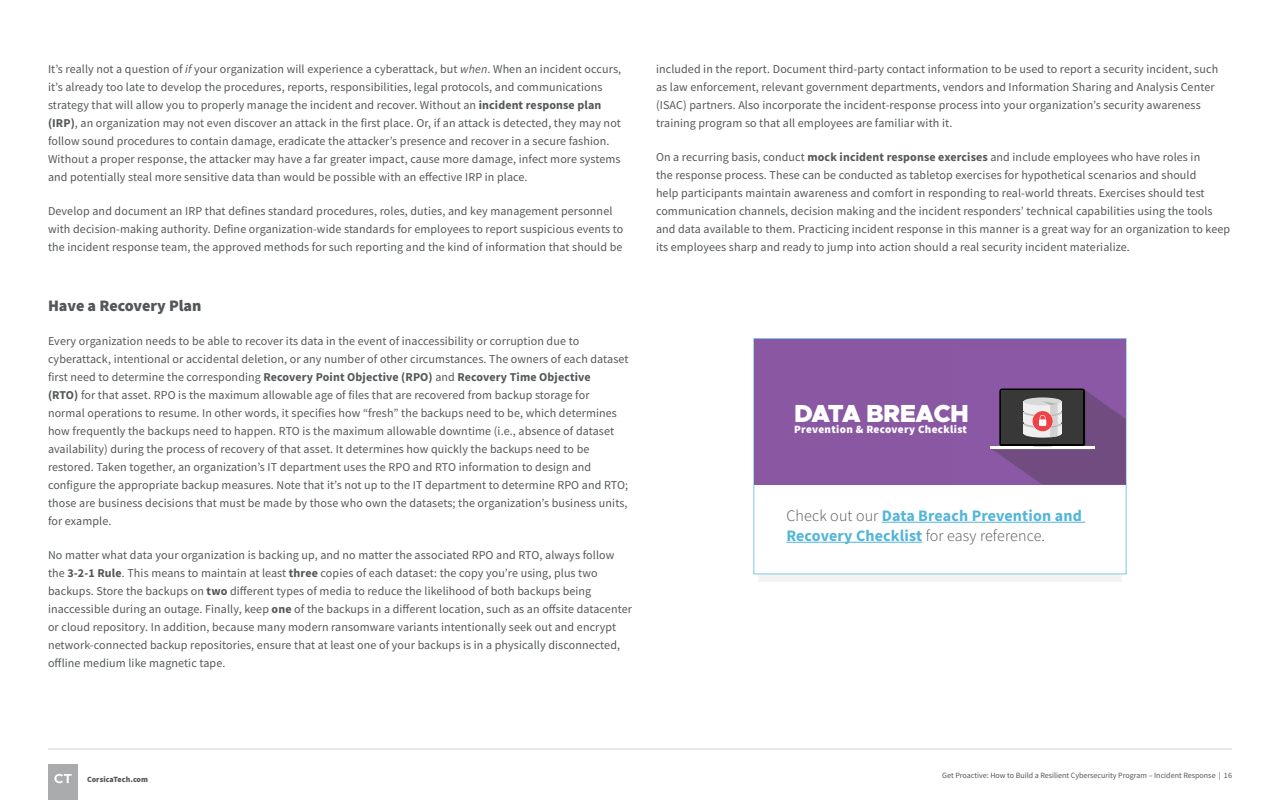
<style>
.page{position:relative;width:1280px;height:800px;background:#fff}
.page>*{position:absolute;margin:0;border:0;box-sizing:border-box;transform-origin:0 0}
.t1{font:900 24.8px "Metropolis";letter-spacing:-.025em;color:#fff}
.t2{font:700 16px/20px "Source Sans Pro";letter-spacing:.01em;color:#52b5d9}
.t3{font:900 16px "Source Sans Pro";color:#545759}
.t4{font:12px/18px "Source Sans Pro";letter-spacing:.01em;color:#545759}
.t5{font:900 11.2px "Source Sans Pro";letter-spacing:.03em;color:#fff}
.t6{font:8px "Source Sans Pro";color:#545759}
.t7{font:900 8px "Source Sans Pro";letter-spacing:.01em;color:#545759}
.s1{font-style:italic}
.s2{font-weight:700}
.s3{font-weight:300;color:#545759}
</style>
<div class="page">
<div style="left:48px;top:764px;width:30px;height:36px;background:#aaabac"></div>
<svg style="left:54px;top:774px;width:18px;height:9px"></svg>
<hr style="left:48px;top:749px;width:1184px;height:1px;background:#d4d5d5">
<div style="left:758px;top:449px;width:364px;height:133px;background:#000;opacity:.05"></div>
<div style="left:754px;top:338px;width:372px;height:236px;background:#fff"></div>
<hr style="left:882px;top:522px;width:203px;height:1px;background:#52b5d9">
<hr style="left:786px;top:542px;width:136px;height:1px;background:#52b5d9">
<div style="left:754px;top:339px;width:372px;height:145px;background:#8a58a3"></div>
<svg style="left:990px;top:389px;width:136px;height:95px"></svg>
<p class="t4" style="left:48px;top:60px;width:575px">It’s really not a question of <span class="s1">if</span> your organization will experience a cyberattack, but <span class="s1">when</span>. When an incident occurs, it’s already too late to develop the procedures, reports, responsibilities, legal protocols, and communications strategy that will allow you to properly manage the incident and recover. Without an <span class="s2">incident response plan (IRP)</span>, an organization may not even discover an attack in the first place. Or, if an attack is detected, they may not follow sound procedures to contain damage, eradicate the attacker’s presence and recover in a secure fashion.<br>Without a proper response, the attacker may have a far greater impact, cause more damage, infect more systems and potentially steal more sensitive data than would be possible with an effective IRP in place.</p>
<p class="t4" style="left:48px;top:202px;width:577px">Develop and document an IRP that defines standard procedures, roles, duties, and key management personnel with decision-making authority. Define organization-wide standards for employees to report suspicious events to the incident response team, the approved methods for such reporting and the kind of information that should be</p>
<h2 class="t3" style="left:48px;top:295px;width:155px">Have a Recovery Plan</h2>
<p class="t4" style="left:48px;top:332px;width:582px">Every organization needs to be able to recover its data in the event of inaccessibility or corruption due to cyberattack, intentional or accidental deletion, or any number of other circumstances. The owners of each dataset first need to determine the corresponding <span class="s2">Recovery Point Objective (RPO)</span> and <span class="s2">Recovery Time Objective<br>(RTO)</span> for that asset. RPO is the maximum allowable age of files that are recovered from backup storage for normal operations to resume. In other words, it specifies how “fresh” the backups need to be, which determines how frequently the backups need to happen. RTO is the maximum allowable downtime (i.e., absence of dataset availability) during the process of recovery of that asset. It determines how quickly the backups need to be restored. Taken together, an organization’s IT department uses the RPO and RTO information to design and configure the appropriate backup measures. Note that it’s not up to the IT department to determine RPO and RTO; those are business decisions that must be made by those who own the datasets; the organization’s business units, for example.</p>
<p class="t4" style="left:48px;top:546px;width:585px">No matter what data your organization is backing up, and no matter the associated RPO and RTO, always follow the <span class="s2">3-2-1 Rule</span>. This means to maintain at least <span class="s2">three</span> copies of each dataset: the copy you’re using, plus two backups. Store the backups on <span class="s2">two</span> different types of media to reduce the likelihood of both backups being inaccessible during an outage. Finally, keep <span class="s2">one</span> of the backups in a different location, such as an offsite datacenter or cloud repository. In addition, because many modern ransomware variants intentionally seek out and encrypt network-connected backup repositories, ensure that at least one of your backups is in a physically disconnected, offline medium like magnetic tape.</p>
<p class="t4" style="left:656px;top:60px;width:564px">included in the report. Document third-party contact information to be used to report a security incident, such as law enforcement, relevant government departments, vendors and Information Sharing and Analysis Center (ISAC) partners. Also incorporate the incident-response process into your organization’s security awareness training program so that all employees are familiar with it.</p>
<p class="t4" style="left:656px;top:148px;width:576px">On a recurring basis, conduct <span class="s2">mock incident response exercises</span> and include employees who have roles in<br>the response process. These can be conducted as tabletop exercises for hypothetical scenarios and should<br>help participants maintain awareness and comfort in responding to real-world threats. Exercises should test communication channels, decision making and the incident responders’ technical capabilities using the tools and data available to them. Practicing incident response in this manner is a great way for an organization to keep its employees sharp and ready to jump into action should a real security incident materialize.</p>
<h1 class="t1" style="left:794px;top:397px;width:177px">DATA BREACH</h1>
<p class="t5" style="left:794px;top:421px;width:175px">Prevention &amp; Recovery Checklist</p>
<h2 class="t2" style="left:786px;top:506px;width:297px"><span class="s3">Check out our</span> Data Breach Prevention and<br>Recovery Checklist <span class="s3">for easy reference.</span></h2>
<p class="t7" style="left:87px;top:773px;width:63px">CorsicaTech.com</p>
<p class="t6" style="left:942px;top:770px;width:291px">Get Proactive: How to Build a Resilient Cybersecurity Program – Incident Response | 16</p>
</div>
